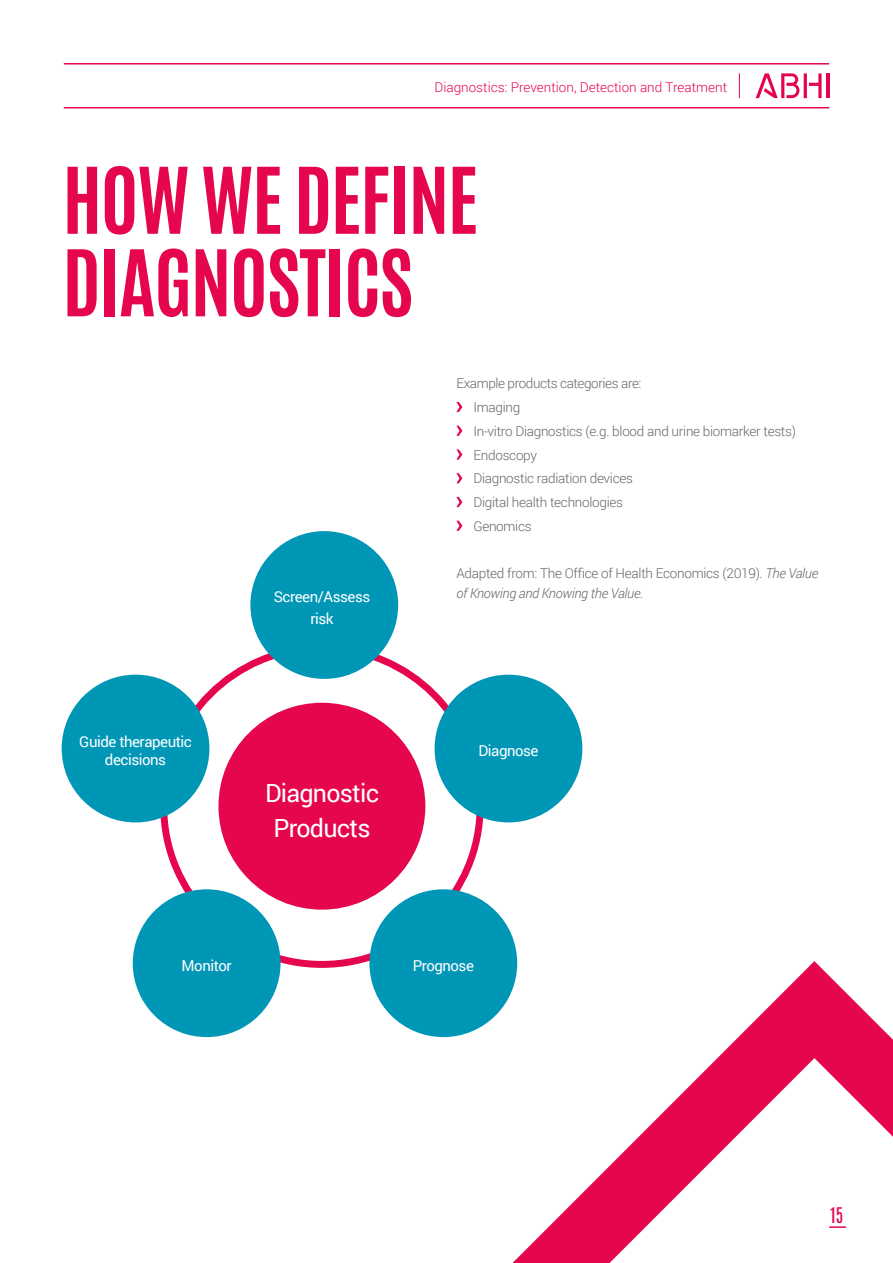
<style>
.page{position:relative;width:893px;height:1263px;background:#fff}
.page>*{position:absolute;margin:0;border:0;box-sizing:border-box;transform-origin:0 0}
.t1{font:700 78px/82.5px "Antonio";letter-spacing:-.02em;color:#e5064e}
.t2{font:25.05px/34.5px "Roboto";letter-spacing:-.03em;color:#fff;text-align:center}
.t3{font:18px "Antonio";color:#e5064e}
.t4{font:15px/21.9px "Roboto";letter-spacing:-.03em;color:#fff;text-align:center}
.t5{font:300 13.5px/23.7px "Roboto";letter-spacing:-.02em;color:#62666b}
.t6{font:300 13.5px "Roboto";color:#e5064e}
.s1{font-style:italic}
</style>
<div class="page">
<hr style="left:64px;top:63px;width:765px;height:2px;background:#e5064e">
<hr style="left:64px;top:107px;width:765px;height:1px;background:#e5064e">
<svg style="left:809px;top:73px;width:13px;height:25px"></svg>
<hr style="left:804px;top:73px;width:3px;height:25px;background:#e5054e">
<hr style="left:826px;top:73px;width:3px;height:25px;background:#e5054e">
<svg style="left:756px;top:73px;width:43px;height:25px"></svg>
<svg style="left:739px;top:73px;width:1px;height:25px"></svg>
<svg style="left:512px;top:961px;width:381px;height:302px"></svg>
<svg style="left:456px;top:402px;width:6px;height:10px"></svg>
<svg style="left:456px;top:426px;width:6px;height:10px"></svg>
<svg style="left:456px;top:449px;width:6px;height:11px"></svg>
<svg style="left:456px;top:473px;width:6px;height:10px"></svg>
<svg style="left:456px;top:497px;width:6px;height:10px"></svg>
<svg style="left:456px;top:521px;width:6px;height:10px"></svg>
<div style="left:250px;top:531px;width:148px;height:148px;background:#0097b7;border-radius:50%"></div>
<div style="left:133px;top:889px;width:148px;height:148px;background:#0097b7;border-radius:50%"></div>
<div style="left:369px;top:889px;width:148px;height:148px;background:#0097b7;border-radius:50%"></div>
<div style="left:62px;top:675px;width:147px;height:147px;background:#0097b7;border-radius:50%"></div>
<div style="left:435px;top:675px;width:147px;height:147px;background:#0097b7;border-radius:50%"></div>
<div style="left:218px;top:703px;width:207px;height:207px;background:#e5064e;border-radius:50%"></div>
<p class="t6" style="left:435px;top:78px;width:294px">Diagnostics: Prevention, Detection and Treatment</p>
<h1 class="t1" style="left:63px;top:160px;width:418px">HOW WE DEFINE<br>DIAGNOSTICS</h1>
<p class="t4" style="left:274px;top:585px;width:98px">Screen/Assess risk</p>
<p class="t5" style="left:473px;top:371px;width:324px;text-indent:-17px">Example products categories are:<br>Imaging<br>In-vitro Diagnostics (e.g. blood and urine biomarker tests)<br>Endoscopy<br>Diagnostic radiation devices<br>Digital health technologies<br>Genomics</p>
<p class="t5" style="left:456px;top:563px;width:363px;line-height:19.5px">Adapted from: The Office of Health Economics (2019)<span class="s1">. The Value of Knowing and Knowing the Value.</span></p>
<p class="t4" style="left:79px;top:732px;width:114px;line-height:18px">Guide therapeutic decisions</p>
<p class="t4" style="left:478px;top:739px;width:62px">Diagnose</p>
<h2 class="t2" style="left:265px;top:775px;width:115px">Diagnostic<br>Products</h2>
<p class="t4" style="left:182px;top:954px;width:52px">Monitor</p>
<p class="t4" style="left:413px;top:954px;width:63px">Prognose</p>
<h3 class="t3" style="left:830px;top:1201px;width:15px">15</h3>
</div>
